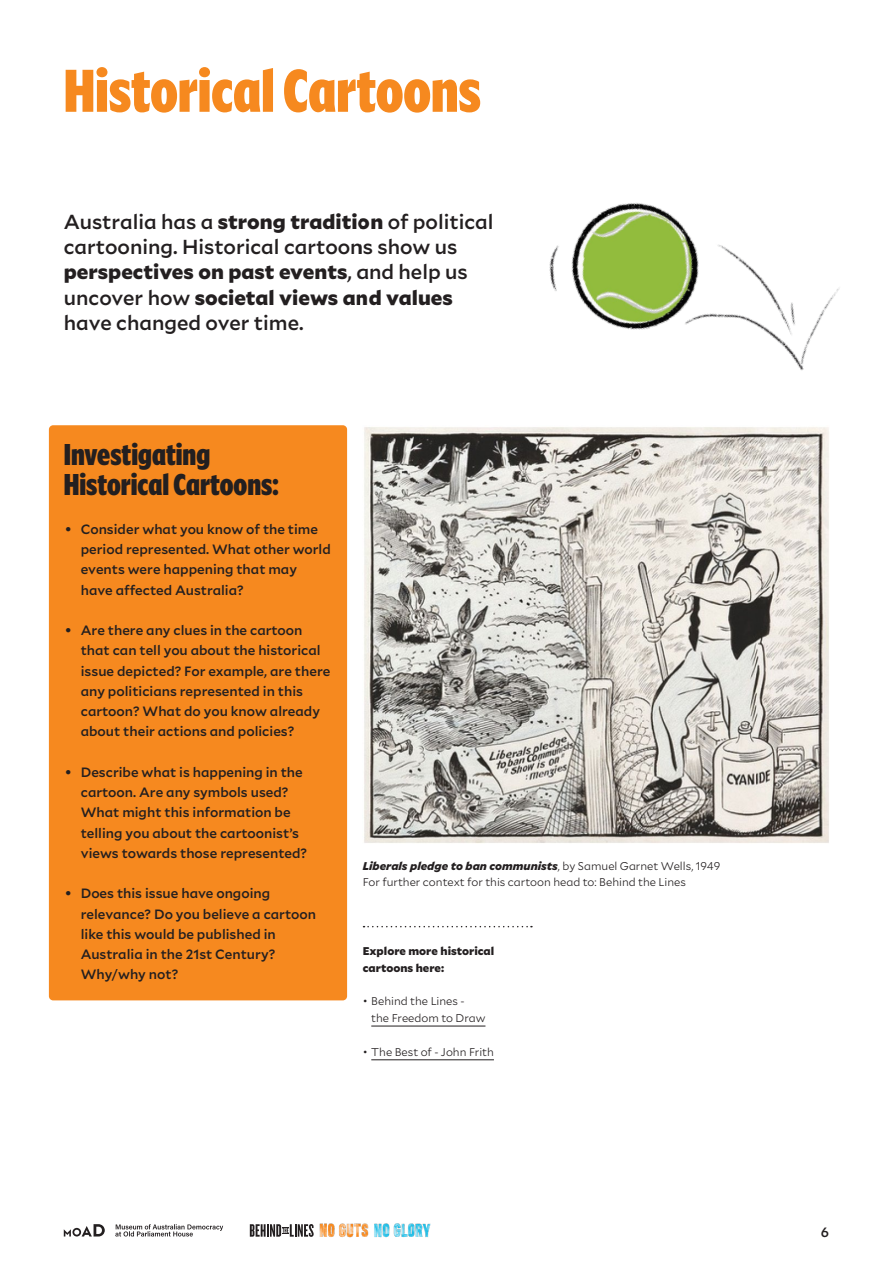
<style>
.page{position:relative;width:893px;height:1263px;background:#fff}
.page>*{position:absolute;margin:0;border:0;box-sizing:border-box;transform-origin:0 0}
.t1{font:900 60px "Mallory X Condensed";color:#f6891f}
.t2{font:900 30px/30px "Mallory X Condensed";color:#231f20}
.t3{font:500 20.25px/25.3px "Mallory";color:#231f20}
.t4{font:500 13.5px/20.2px "Mallory";color:#231f20}
.t5{font:300 11.25px/16.8px "Mallory";color:#231f20}
.t6{font:900 11.25px/16.8px "Mallory";color:#231f20}
.s1{font-weight:900}
.s2{font-weight:900;font-style:italic}
</style>
<div class="page">
<svg style="left:64px;top:1224px;width:41px;height:12px"></svg>
<svg style="left:115px;top:1224px;width:108px;height:12px"></svg>
<svg style="left:250px;top:1224px;width:64px;height:13px"></svg>
<img style="left:319px;top:1223px;width:112px;height:15px">
<div style="left:49px;top:425px;width:298px;height:575px;background:#f6891f;border-radius:4px"></div>
<img style="left:364px;top:427px;width:465px;height:416px">
<hr style="left:371px;top:1026px;width:114px;height:1px;background:#231f20">
<hr style="left:371px;top:1059px;width:123px;height:1px;background:#231f20">
<svg style="left:363px;top:926px;width:169px;height:1px"></svg>
<img style="left:495px;top:203px;width:345px;height:283px">
<h1 class="t1" style="left:64px;top:48px;width:419px">Historical Cartoons</h1>
<h3 class="t3" style="left:64px;top:208px;width:431px">Australia has a <span class="s1">strong tradition</span> of political cartooning. Historical cartoons show us <span class="s1">perspectives on past events</span>, and help us uncover how <span class="s1">societal views and values </span>have changed over time.</h3>
<h2 class="t2" style="left:64px;top:438px;width:216px">Investigating<br>Historical Cartoons:</h2>
<p class="t4" style="left:81px;top:518px;width:252px;text-indent:-16px">• Consider what you know of the time period represented. What other world events were happening that may have affected Australia?</p>
<p class="t4" style="left:81px;top:619px;width:251px;text-indent:-16px">• Are there any clues in the cartoon that can tell you about the historical issue depicted? For example, are there any politicians represented in this cartoon? What do you know already about their actions and policies?</p>
<p class="t4" style="left:81px;top:761px;width:228px;text-indent:-16px">• Describe what is happening in the cartoon. Are any symbols used?<br>What might this information be telling you about the cartoonist’s views towards those represented?</p>
<p class="t4" style="left:81px;top:883px;width:237px;text-indent:-16px">• Does this issue have ongoing relevance? Do you believe a cartoon like this would be published in<br>Australia in the 21st Century?<br>Why/why not?</p>
<p class="t5" style="left:363px;top:856px;width:359px"><span class="s2">Liberals pledge to ban communists</span>, by Samuel Garnet Wells, 1949<br>For further context for this cartoon head to: Behind the Lines</p>
<p class="t6" style="left:363px;top:942px;width:133px">Explore more historical cartoons here:</p>
<p class="t5" style="left:371px;top:992px;width:116px;text-indent:-9px">• Behind the Lines - the Freedom to Draw</p>
<p class="t5" style="left:363px;top:1043px;width:133px">• The Best of - John Frith</p>
<p class="t4" style="left:821px;top:1221px;width:10px">6</p>
</div>
